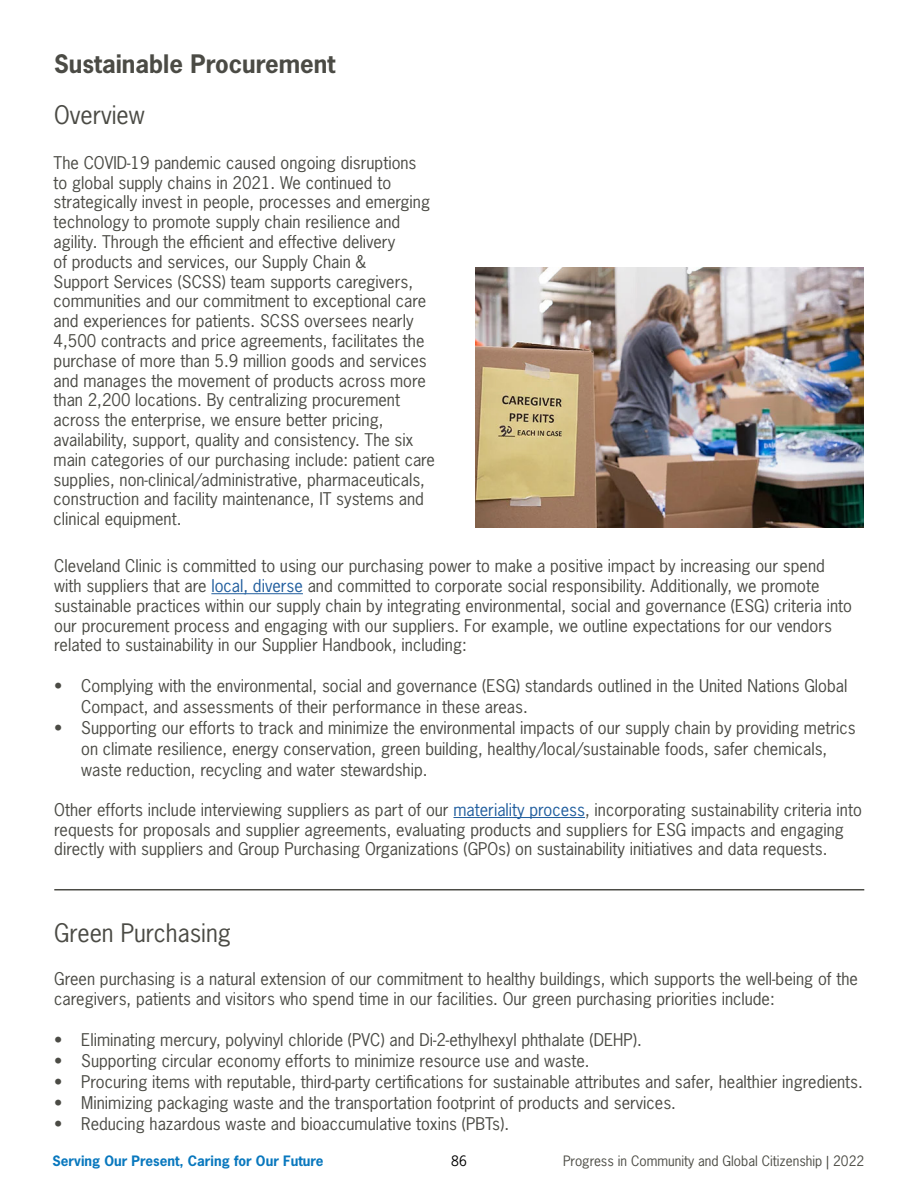
<style>
.page{position:relative;width:918px;height:1188px;background:#fff}
.page>*{position:absolute;margin:0;border:0;box-sizing:border-box;transform-origin:0 0}
.t1{font:24px "News Gothic Std";color:#4b4b45}
.t2{font:700 24px "News Gothic Std";color:#4b4b45}
.t3{font:16.5px/19.8px "News Gothic Std";color:#4b4b45}
.t4{font:13.5px "News Gothic Std";color:#4d4d46}
.t5{font:700 13.5px "News Gothic Std";color:#0978be}
.t6{font:13.5px "News Gothic Std";color:#000}
.s1{color:#215e9e}
</style>
<div class="page">
<img style="left:475px;top:268px;width:389px;height:259px">
<hr style="left:54px;top:889px;width:810px;height:1px;background:#4b4b45">
<hr style="left:211px;top:593px;width:92px;height:1px;background:#215e9e">
<hr style="left:453px;top:817px;width:132px;height:1px;background:#215e9e">
<h1 class="t2" style="left:54px;top:48px;width:283px">Sustainable Procurement</h1>
<h1 class="t1" style="left:54px;top:99px;width:92px">Overview</h1>
<p class="t3" style="left:54px;top:153px;width:383px">The COVID-19 pandemic caused ongoing disruptions<br>to global supply chains in 2021. We continued to strategically invest in people, processes and emerging technology to promote supply chain resilience and agility. Through the efficient and effective delivery<br>of products and services, our Supply Chain &amp;<br>Support Services (SCSS) team supports caregivers, communities and our commitment to exceptional care and experiences for patients. SCSS oversees nearly 4,500 contracts and price agreements, facilitates the purchase of more than 5.9 million goods and services and manages the movement of products across more than 2,200 locations. By centralizing procurement across the enterprise, we ensure better pricing, availability, support, quality and consistency. The six main categories of our purchasing include: patient care supplies, non-clinical/administrative, pharmaceuticals, construction and facility maintenance, IT systems and clinical equipment.</p>
<p class="t3" style="left:54px;top:556px;width:799px">Cleveland Clinic is committed to using our purchasing power to make a positive impact by increasing our spend with suppliers that are <span class="s1">local, diverse</span> and committed to corporate social responsibility. Additionally, we promote sustainable practices within our supply chain by integrating environmental, social and governance (ESG) criteria into our procurement process and engaging with our suppliers. For example, we outline expectations for our vendors related to sustainability in our Supplier Handbook, including:</p>
<p class="t3" style="left:81px;top:675px;width:768px;line-height:21px;text-indent:-27px">• Complying with the environmental, social and governance (ESG) standards outlined in the United Nations Global<br>Compact, and assessments of their performance in these areas.</p>
<p class="t3" style="left:81px;top:717px;width:776px;line-height:21px;text-indent:-27px">• Supporting our efforts to track and minimize the environmental impacts of our supply chain by providing metrics on climate resilience, energy conservation, green building, healthy/local/sustainable foods, safer chemicals, waste reduction, recycling and water stewardship.</p>
<p class="t3" style="left:54px;top:800px;width:809px">Other efforts include interviewing suppliers as part of our <span class="s1">materiality process</span>, incorporating sustainability criteria into requests for proposals and supplier agreements, evaluating products and suppliers for ESG impacts and engaging directly with suppliers and Group Purchasing Organizations (GPOs) on sustainability initiatives and data requests.</p>
<h1 class="t1" style="left:54px;top:917px;width:178px">Green Purchasing</h1>
<p class="t3" style="left:54px;top:969px;width:805px">Green purchasing is a natural extension of our commitment to healthy buildings, which supports the well-being of the caregivers, patients and visitors who spend time in our facilities. Our green purchasing priorities include:</p>
<p class="t3" style="left:54px;top:1029px;width:589px">• Eliminating mercury, polyvinyl chloride (PVC) and Di-2-ethylhexyl phthalate (DEHP).</p>
<p class="t3" style="left:54px;top:1050px;width:537px">• Supporting circular economy efforts to minimize resource use and waste.</p>
<p class="t3" style="left:54px;top:1071px;width:810px">• Procuring items with reputable, third-party certifications for sustainable attributes and safer, healthier ingredients.</p>
<p class="t3" style="left:54px;top:1092px;width:623px">• Minimizing packaging waste and the transportation footprint of products and services.</p>
<p class="t3" style="left:54px;top:1113px;width:456px">• Reducing hazardous waste and bioaccumulative toxins (PBTs).</p>
<p class="t5" style="left:52px;top:1152px;width:273px">Serving Our Present, Caring for Our Future</p>
<p class="t6" style="left:451px;top:1152px;width:17px">86</p>
<p class="t4" style="left:563px;top:1152px;width:303px">Progress in Community and Global Citizenship | 2022</p>
</div>
